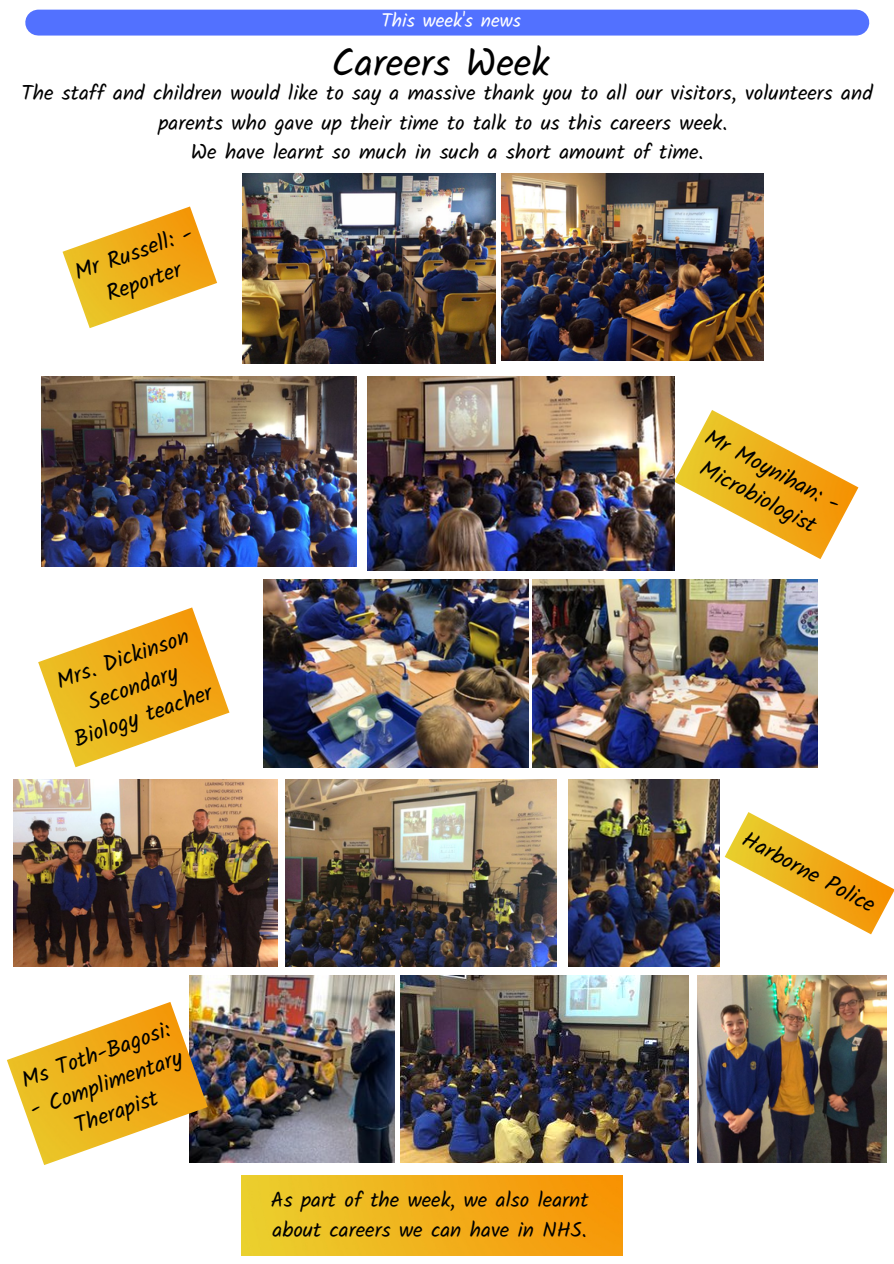
<style>
.page{position:relative;width:894px;height:1264px;background:#fff}
.page>*{position:absolute;margin:0;border:0;box-sizing:border-box;transform-origin:0 0}
.t1{font:38.85px "Kalam";color:#000}
.t2{font:22.5px/30.5px "Kalam";color:#000;text-align:center}
.t3{font:21px/29.2px "Kalam";color:#000;text-align:center}
.t4{font:19.35px "Kalam";color:#fff}
</style>
<div class="page">
<div style="left:38px;top:10px;width:818px;height:26px;background:#5271ff"></div>
<img style="left:63px;top:206px;width:154px;height:122px">
<img style="left:243px;top:174px;width:252px;height:189px">
<img style="left:501px;top:174px;width:262px;height:187px">
<img style="left:41px;top:376px;width:315px;height:191px">
<img style="left:674px;top:410px;width:184px;height:149px">
<img style="left:38px;top:607px;width:191px;height:160px">
<img style="left:263px;top:579px;width:265px;height:188px">
<img style="left:532px;top:579px;width:285px;height:188px">
<img style="left:367px;top:376px;width:307px;height:194px">
<img style="left:14px;top:779px;width:263px;height:187px">
<img style="left:285px;top:779px;width:271px;height:187px">
<img style="left:724px;top:812px;width:169px;height:122px">
<img style="left:568px;top:779px;width:151px;height:187px">
<img style="left:697px;top:975px;width:189px;height:187px">
<img style="left:401px;top:975px;width:287px;height:187px">
<img style="left:190px;top:975px;width:205px;height:187px">
<img style="left:7px;top:1001px;width:201px;height:164px">
<img style="left:241px;top:1175px;width:381px;height:79px">
<p class="t4" style="left:381px;top:9px;width:141px">This week's news</p>
<p class="t1" style="left:331px;top:40px;width:219px">Careers Week</p>
<p class="t3" style="left:22px;top:79px;width:852px">The staff and children would like to say a massive thank you to all our visitors, volunteers and parents who gave up their time to talk to us this careers week.</p>
<p class="t3" style="left:191px;top:137px;width:514px">We have learnt so much in such a short amount of time.</p>
<p class="t2" style="left:70px;top:259px;width:125px;rotate:-20deg">Mr Russell: -</p>
<p class="t2" style="left:102px;top:280px;width:79px;rotate:-20deg">Reporter</p>
<p class="t2" style="left:52px;top:667px;width:140px;rotate:-20deg">Mrs. Dickinson</p>
<p class="t2" style="left:59px;top:697px;width:146px;rotate:-20deg">Secondary<br>Biology teacher</p>
<p class="t2" style="left:17px;top:1066px;width:157px;rotate:-20deg">Ms Toth-Bagosi:</p>
<p class="t2" style="left:26px;top:1095px;width:161px;rotate:-20deg">- Complimentary<br>Therapist</p>
<p class="t3" style="left:271px;top:1185px;width:319px;text-align:left">As part of the week, we also learnt about careers we can have in NHS.</p>
<p class="t2" style="left:713px;top:421px;width:151px;rotate:28deg">Mr Moynihan: -</p>
<p class="t2" style="left:709px;top:453px;width:130px;rotate:28deg">Microbiologist</p>
<p class="t2" style="left:751px;top:823px;width:149px;rotate:28deg">Harborne Police</p>
</div>
